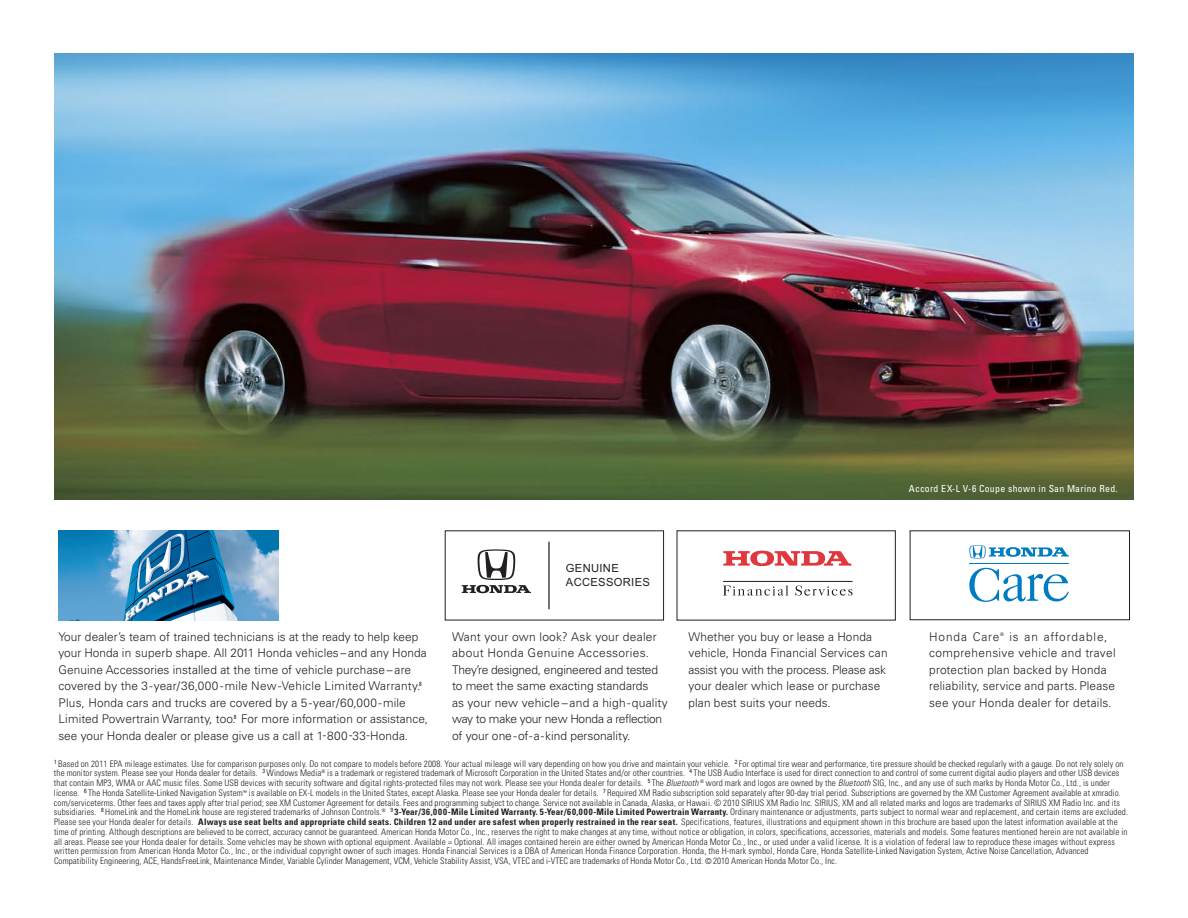
<style>
.page{position:relative;width:1188px;height:918px;background:#fff}
.page>*{position:absolute;margin:0;border:0;box-sizing:border-box;transform-origin:0 0}
._09_Honda_copy___8_1{font:300 12px/16.5px "Univers";letter-spacing:.01em;color:#231f20}
._09_IBC_gate_body_7{font:300 12px/16.5px "Univers";color:#231f20}
._09_Honda_copy___8_1-2{font:300 12px "Univers";letter-spacing:.075em;color:#231f20}
.t1{font:11.25px/13.5px "Arial";letter-spacing:.025em;color:#231f20}
._09_Beauty_caption{font:condensed 9.75px "Univers";letter-spacing:.03em;color:#fff}
._09_Disclaimer__6_6{font:300 condensed 9px/9.8px "Univers";letter-spacing:.01em;color:#231f20}
._09_Honda_copy___8_1-3{font:condensed 4.8px "Univers";color:#231f20}
.s1{font-style:italic}
.s2{font-weight:700}
.s3{font-stretch:normal;font-size:8.25px}
</style>
<div class="page">
<img style="left:59px;top:530px;width:219px;height:90px">
<svg style="left:723px;top:551px;width:128px;height:15px"></svg>
<hr style="left:723px;top:581px;width:130px;height:1px;background:#231f20">
<svg style="left:723px;top:585px;width:65px;height:11px"></svg>
<svg style="left:795px;top:585px;width:58px;height:11px"></svg>
<hr style="left:969px;top:563px;width:100px;height:1px;background:#007cc2">
<svg style="left:969px;top:545px;width:100px;height:14px"></svg>
<svg style="left:969px;top:568px;width:100px;height:34px"></svg>
<div style="left:910px;top:530px;width:220px;height:90px;border:1px solid #231f20"></div>
<svg style="left:462px;top:549px;width:69px;height:44px"></svg>
<hr style="left:548px;top:542px;width:2px;height:67px;background:#231f20">
<img style="left:54px;top:54px;width:1080px;height:446px">
<p class="t1" style="left:566px;top:562px;width:86px">GENUINE<br>ACCESSORIES</p>
<p class="_09_Beauty_caption" style="left:909px;top:482px;width:210px">Accord EX-L V-6 Coupe shown in San Marino Red.</p>
<p class="_09_Honda_copy___8_1" style="left:58px;top:628px;width:371px">Your dealer’s team of trained technicians is at the ready to help keep your Honda in superb shape. All 2011 Honda vehicles – and any Honda Genuine Accessories installed at the time of vehicle purchase – are covered by the 3-year/36,000-mile New-Vehicle Limited Warranty.<sup>8<br></sup>Plus, Honda cars and trucks are covered by a 5-year/60,000-mile Limited Powertrain Warranty, too.<sup>8</sup> For more information or assistance, see your Honda dealer or please give us a call at 1-800-33-Honda.</p>
<p class="_09_Honda_copy___8_1" style="left:689px;top:628px;width:201px">Whether you buy or lease a Honda vehicle, Honda Financial Services can assist you with the process. Please ask your dealer which lease or purchase plan best suits your needs.</p>
<p class="_09_Honda_copy___8_1-2" style="left:929px;top:629px;width:72px">Honda Care</p>
<p class="_09_Honda_copy___8_1-3" style="left:1000px;top:631px;width:5px">®</p>
<p class="_09_IBC_gate_body_7" style="left:452px;top:628px;width:217px">Want your own look? Ask your dealer about Honda Genuine Accessories.<br>They’re designed, engineered and tested to meet the same exacting standards<br>as your new vehicle – and a high-quality way to make your new Honda a reflection of your one-of-a-kind personality.</p>
<p class="_09_Honda_copy___8_1" style="left:929px;top:628px;width:188px;text-indent:80px">is an affordable, comprehensive vehicle and travel protection plan backed by Honda reliability, service and parts. Please see your Honda dealer for details.</p>
<p class="_09_Disclaimer__6_6" style="left:54px;top:758px;width:1076px"><sup>1</sup> Based on 2011 EPA mileage estimates. Use for comparison purposes only. Do not compare to models before 2008. Your actual mileage will vary depending on how you drive and maintain your vehicle. <sup>2</sup> For optimal tire wear and performance, tire pressure should be checked regularly with a gauge. Do not rely solely on the monitor system. Please see your Honda dealer for details. <sup>3</sup> Windows Media<sup>®</sup> is a trademark or registered trademark of Microsoft Corporation in the United States and/or other countries. <sup>4</sup> The USB Audio Interface is used for direct connection to and control of some current digital audio players and other USB devices that contain MP3, WMA or AAC music files. Some USB devices with security software and digital rights-protected files may not work. Please see your Honda dealer for details. <sup>5</sup> The <span class="s1">Bluetooth</span> <sup>®</sup> word mark and logos are owned by the <span class="s1">Bluetooth</span> SIG, Inc., and any use of such marks by Honda Motor Co., Ltd., is under license. <sup>6</sup> The Honda Satellite-Linked Navigation System<sup>™</sup> is available on EX-L models in the United States, except Alaska. Please see your Honda dealer for details. <sup>7</sup> Required XM Radio subscription sold separately after 90-day trial period. Subscriptions are governed by the XM Customer Agreement available at xmradio. com/serviceterms. Other fees and taxes apply after trial period; see XM Customer Agreement for details. Fees and programming subject to change. Service not available in Canada, Alaska, or Hawaii. © 2010 SIRIUS XM Radio Inc. SIRIUS, XM and all related marks and logos are trademarks of SIRIUS XM Radio Inc. and its subsidiaries. <sup>8</sup> HomeLink and the HomeLink house are registered trademarks of Johnson Controls.<sup>®</sup> <sup>9</sup> <span class="s2">3-Year/36,000-Mile Limited Warranty. 5‑Year/60,000-Mile Limited Powertrain Warranty.</span> Ordinary maintenance or adjustments, parts subject to normal wear and replacement, and certain items are excluded.<br>Please see your Honda dealer for details. <span class="s2">Always use seat belts and appropriate child seats. Children 12 and under are safest when properly restrained in the rear seat.</span> Specifications, features, illustrations and equipment shown in this brochure are based upon the latest information available at the time of printing. Although descriptions are believed to be correct, accuracy cannot be guaranteed. American Honda Motor Co., Inc., reserves the right to make changes at any time, without notice or obligation, in colors, specifications, accessories, materials and models. Some features mentioned herein are not available in all areas. Please see your Honda dealer for details. Some vehicles may be shown with optional equipment. Available = Optional. All images contained herein are either owned by American Honda Motor Co., Inc., or used under a valid license. It is a violation of federal law to reproduce these images without express written permission from American Honda Motor Co., Inc., or the individual copyright owner of such images. Honda Financial Services is a DBA of American Honda Finance Corporation. Honda, the H-mark symbol, Honda Care, Honda Satellite-Linked Navigation System, Active Noise Cancellation, Advanced Compatibility Engineering, ACE, HandsFreeLink, Maintenance Minder, Variable Cylinder Management, VCM, Vehicle Stability Assist, VSA, VTEC and i-VTEC are trademarks of Honda Motor Co., Ltd. <span class="s3">©</span> 2010 American Honda Motor Co., Inc.</p>
</div>
